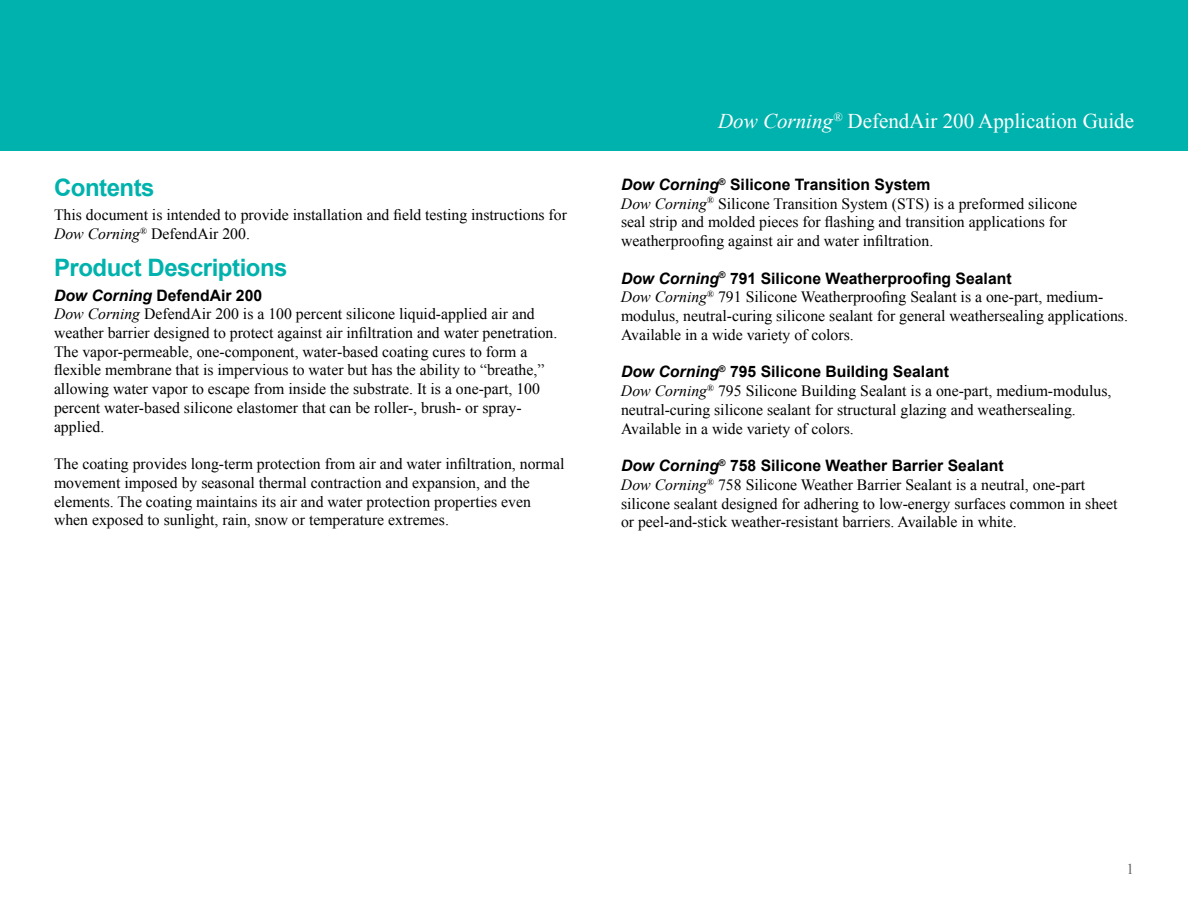
<style>
.page{position:relative;width:1188px;height:918px;background:#fff}
.page>*{position:absolute;margin:0;border:0;box-sizing:border-box;transform-origin:0 0}
.t1{font:700 24px "Arial";letter-spacing:-.02em;color:#00b2ad}
.t2{font:21px "Times New Roman";color:#fff}
.t3{font:15.75px/18.8px "Times New Roman";color:#000}
.t4{font:700 15.75px "Arial";color:#000}
.t5{font:15px "Times New Roman";color:#656669}
.s1{font-style:italic}
</style>
<div class="page">
<div style="left:0;top:0;width:1188px;height:151px;background:#00b2ad"></div>
<h1 class="t1" style="left:54px;top:172px;width:102px">Contents</h1>
<p class="t3" style="left:54px;top:205px;width:515px">This document is intended to provide installation and field testing instructions for<br><span class="s1">Dow Corning</span><sup>®</sup> DefendAir 200.</p>
<h1 class="t1" style="left:54px;top:252px;width:235px">Product Descriptions</h1>
<p class="t4" style="left:54px;top:285px;width:210px"><span class="s1">Dow Corning</span> DefendAir 200</p>
<p class="t3" style="left:54px;top:304px;width:505px"><span class="s1">Dow Corning</span> DefendAir 200 is a 100 percent silicone liquid-applied air and weather barrier designed to protect against air infiltration and water penetration.<br>The vapor-permeable, one-component, water-based coating cures to form a flexible membrane that is impervious to water but has the ability to “breathe,” allowing water vapor to escape from inside the substrate. It is a one-part, 100 percent water-based silicone elastomer that can be roller-, brush- or spray&shy;applied.</p>
<p class="t3" style="left:54px;top:454px;width:512px">The coating provides long-term protection from air and water infiltration, normal movement imposed by seasonal thermal contraction and expansion, and the elements. The coating maintains its air and water protection properties even when exposed to sunlight, rain, snow or temperature extremes.</p>
<h2 class="t2" style="left:718px;top:107px;width:417px"><span class="s1">Dow Corning</span><sup>®</sup> DefendAir 200 Application Guide</h2>
<p class="t4" style="left:621px;top:174px;width:311px"><span class="s1">Dow Corning</span><sup>®</sup> Silicone Transition System</p>
<p class="t3" style="left:621px;top:194px;width:458px"><span class="s1">Dow Corning</span><sup>®</sup> Silicone Transition System (STS) is a preformed silicone seal strip and molded pieces for flashing and transition applications for weatherproofing against air and water infiltration.</p>
<p class="t4" style="left:621px;top:268px;width:392px"><span class="s1">Dow Corning</span><sup>®</sup> 791 Silicone Weatherproofing Sealant</p>
<p class="t3" style="left:621px;top:288px;width:508px"><span class="s1">Dow Corning</span><sup>®</sup> 791 Silicone Weatherproofing Sealant is a one-part, medium&shy;modulus, neutral-curing silicone sealant for general weathersealing applications.<br>Available in a wide variety of colors.</p>
<p class="t4" style="left:621px;top:362px;width:329px"><span class="s1">Dow Corning</span><sup>®</sup> 795 Silicone Building Sealant</p>
<p class="t3" style="left:621px;top:381px;width:492px"><span class="s1">Dow Corning</span><sup>®</sup> 795 Silicone Building Sealant is a one-part, medium-modulus, neutral-curing silicone sealant for structural glazing and weathersealing.<br>Available in a wide variety of colors.</p>
<p class="t4" style="left:621px;top:455px;width:384px"><span class="s1">Dow Corning</span><sup>®</sup> 758 Silicone Weather Barrier Sealant</p>
<p class="t3" style="left:621px;top:475px;width:498px"><span class="s1">Dow Corning</span><sup>®</sup> 758 Silicone Weather Barrier Sealant is a neutral, one-part silicone sealant designed for adhering to low-energy surfaces common in sheet or peel-and-stick weather-resistant barriers. Available in white.</p>
<p class="t5" style="left:1126px;top:859px;width:9px">1</p>
</div>
